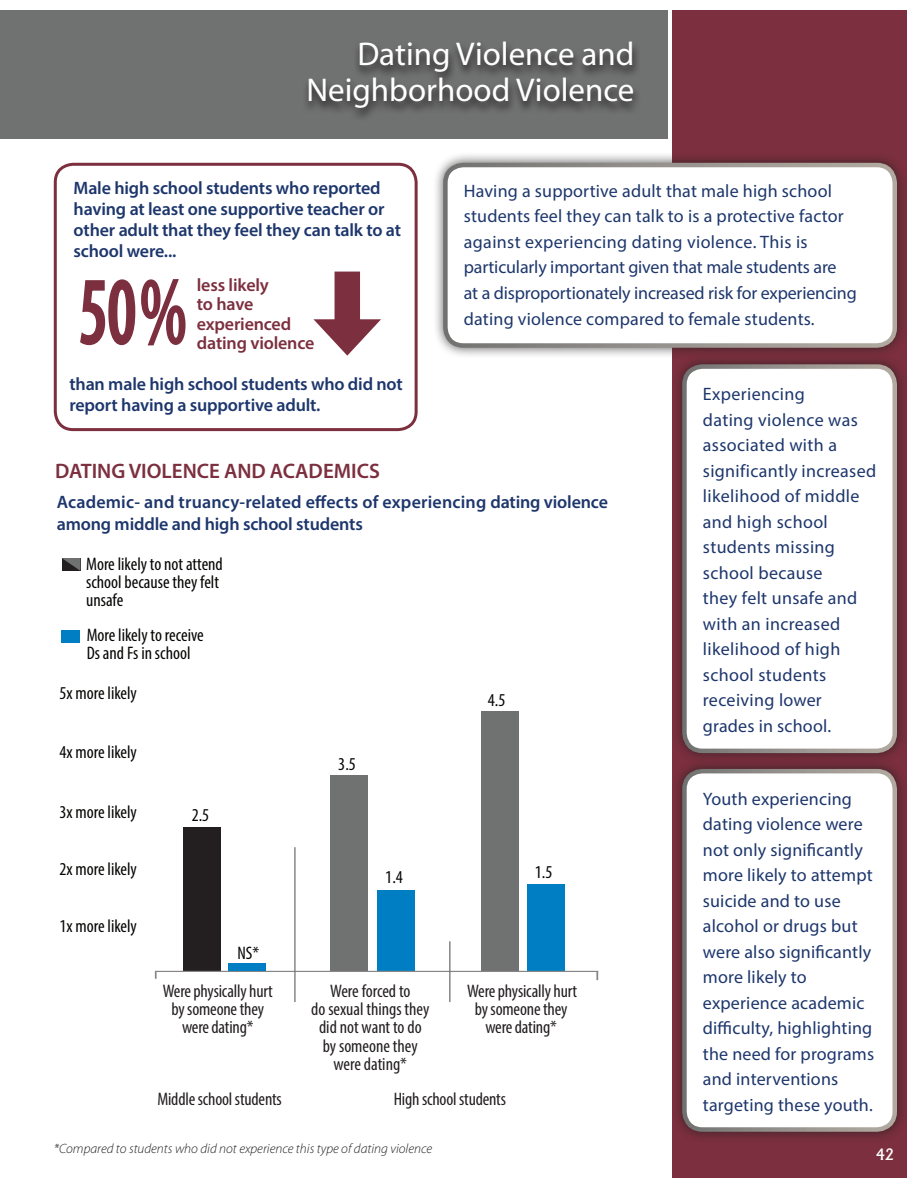
<style>
.page{position:relative;width:918px;height:1188px;background:#fff}
.page>*{position:absolute;margin:0;border:0;box-sizing:border-box;transform-origin:0 0}
.t1{font:33px/36px "Myriad";color:#fff;text-align:right}
.t2{font:600 21px "Myriad Pro";color:#7c2f3e}
.t3{font:condensed 18.15px/18.1px "Myriad Pro";letter-spacing:-.01em;color:#231f20;text-align:center}
.t4{font:condensed 18.15px/18.1px "Myriad Pro";color:#050504}
.t5{font:18px/25.5px "Myriad Pro";letter-spacing:.01em;color:#1d366c}
.t6{font:600 18px/21px "Myriad Pro";letter-spacing:-.01em;color:#1d366c}
.t7{font:600 18px/19.5px "Myriad Pro";letter-spacing:-.01em;color:#7c2f3e}
.t8{font:500 15px "Albertus";color:#fff}
.t9{font:italic 300 13.5px "Myriad Pro";color:#231f20}
</style>
<div class="page">
<div style="left:0;top:11px;width:667px;height:128px;background:#707171"></div>
<div style="left:672px;top:11px;width:235px;height:1167px;background:#7c2f3e"></div>
<svg style="left:306px;top:45px;width:332px;height:72px"></svg>
<div style="left:432px;top:152px;width:476px;height:207px;background:#231f20;opacity:.75"></div>
<div style="left:445px;top:165px;width:450px;height:181px;background:#fff;border-radius:18px"></div>
<div style="left:443px;top:163px;width:454px;height:185px;border:4px solid #fff;border-radius:18px"></div>
<div style="left:330px;top:775px;width:38px;height:197px;background:#707171"></div>
<div style="left:377px;top:891px;width:38px;height:81px;background:#007ec3"></div>
<div style="left:61px;top:630px;width:19px;height:13px;background:#007ec3"></div>
<div style="left:481px;top:711px;width:38px;height:260px;background:#707171"></div>
<div style="left:183px;top:827px;width:37px;height:145px;background:#231f20"></div>
<div style="left:527px;top:885px;width:37px;height:86px;background:#007ec3"></div>
<svg style="left:155px;top:971px;width:2px;height:8px"></svg>
<hr style="left:156px;top:971px;width:442px;height:1px;background:#878686">
<svg style="left:596px;top:972px;width:2px;height:8px"></svg>
<div style="left:228px;top:963px;width:38px;height:8px;background:#007ec3"></div>
<hr style="left:449px;top:941px;width:1px;height:61px;background:#707171">
<hr style="left:294px;top:847px;width:2px;height:155px;background:#707171">
<svg style="left:62px;top:558px;width:18px;height:13px"></svg>
<div style="left:54px;top:163px;width:364px;height:268px;border:3px solid #7c2f3e;border-radius:18px"></div>
<div style="left:335px;top:272px;width:25px;height:60px;background:#7c2f3e"></div>
<svg style="left:313px;top:319px;width:68px;height:37px"></svg>
<svg style="left:80px;top:279px;width:106px;height:67px"></svg>
<div style="left:671px;top:758px;width:237px;height:385px;background:#231f20;opacity:.75"></div>
<div style="left:684px;top:771px;width:211px;height:359px;background:#fff;border-radius:18px"></div>
<div style="left:682px;top:769px;width:215px;height:363px;border:4px solid #fff;border-radius:18px"></div>
<div style="left:671px;top:353px;width:237px;height:411px;background:#231f20;opacity:.75"></div>
<div style="left:684px;top:367px;width:211px;height:384px;background:#fff;border-radius:18px"></div>
<div style="left:682px;top:364px;width:215px;height:389px;border:4px solid #fff;border-radius:18px"></div>
<h1 class="t1" style="left:307px;top:37px;width:329px">Dating Violence and<br>Neighborhood Violence</h1>
<p class="t6" style="left:74px;top:177px;width:329px">Male high school students who reported having at least one supportive teacher or other adult that they feel they can talk to at school were...</p>
<p class="t7" style="left:197px;top:275px;width:119px">less likely<br>to have experienced dating violence</p>
<p class="t6" style="left:69px;top:373px;width:335px">than male high school students who did not report having a supportive adult.</p>
<p class="t5" style="left:464px;top:178px;width:394px">Having a supportive adult that male high school students feel they can talk to is a protective factor against experiencing dating violence. This is particularly important given that male students are<br>at a disproportionately increased risk for experiencing dating violence compared to female students.</p>
<p class="t5" style="left:703px;top:381px;width:175px">Experiencing<br>dating violence was associated with a significantly increased likelihood of middle and high school students missing school because<br>they felt unsafe and with an increased likelihood of high school students receiving lower grades in school.</p>
<p class="t2" style="left:55px;top:458px;width:326px">DATING VIOLENCE AND ACADEMICS</p>
<p class="t6" style="left:57px;top:491px;width:553px;line-height:21.6px">Academic- and truancy-related effects of experiencing dating violence among middle and high school students</p>
<p class="t4" style="left:86px;top:555px;width:138px">More likely to not attend school because they felt unsafe</p>
<p class="t4" style="left:87px;top:626px;width:118px">More likely to receive<br>Ds and Fs in school</p>
<p class="t4" style="left:60px;top:684px;width:79px">5x more likely</p>
<p class="t4" style="left:488px;top:691px;width:19px">4.5</p>
<p class="t4" style="left:60px;top:742px;width:79px">4x more likely</p>
<p class="t4" style="left:60px;top:802px;width:79px">3x more likely</p>
<p class="t4" style="left:60px;top:859px;width:79px">2x more likely</p>
<p class="t4" style="left:60px;top:917px;width:79px">1x more likely</p>
<p class="t4" style="left:192px;top:806px;width:19px">2.5</p>
<p class="t4" style="left:237px;top:943px;width:23px">NS*</p>
<p class="t4" style="left:338px;top:755px;width:19px">3.5</p>
<p class="t4" style="left:385px;top:867px;width:19px">1.4</p>
<p class="t4" style="left:535px;top:863px;width:19px">1.5</p>
<p class="t3" style="left:163px;top:982px;width:111px">Were physically hurt by someone they were dating*</p>
<p class="t3" style="left:311px;top:982px;width:120px">Were forced to<br>do sexual things they did not want to do by someone they were dating*</p>
<p class="t3" style="left:467px;top:982px;width:111px">Were physically hurt by someone they were dating*</p>
<p class="t3" style="left:157px;top:1089px;width:126px">Middle school students</p>
<p class="t3" style="left:394px;top:1089px;width:114px">High school students</p>
<p class="t9" style="left:54px;top:1140px;width:380px">*Compared to students who did not experience this type of dating violence</p>
<p class="t5" style="left:703px;top:786px;width:173px">Youth experiencing dating violence were not only significantly more likely to attempt suicide and to use alcohol or drugs but were also significantly more likely to experience academic difficulty, highlighting the need for programs and interventions targeting these youth.</p>
<p class="t8" style="left:875px;top:1145px;width:20px">42</p>
</div>
